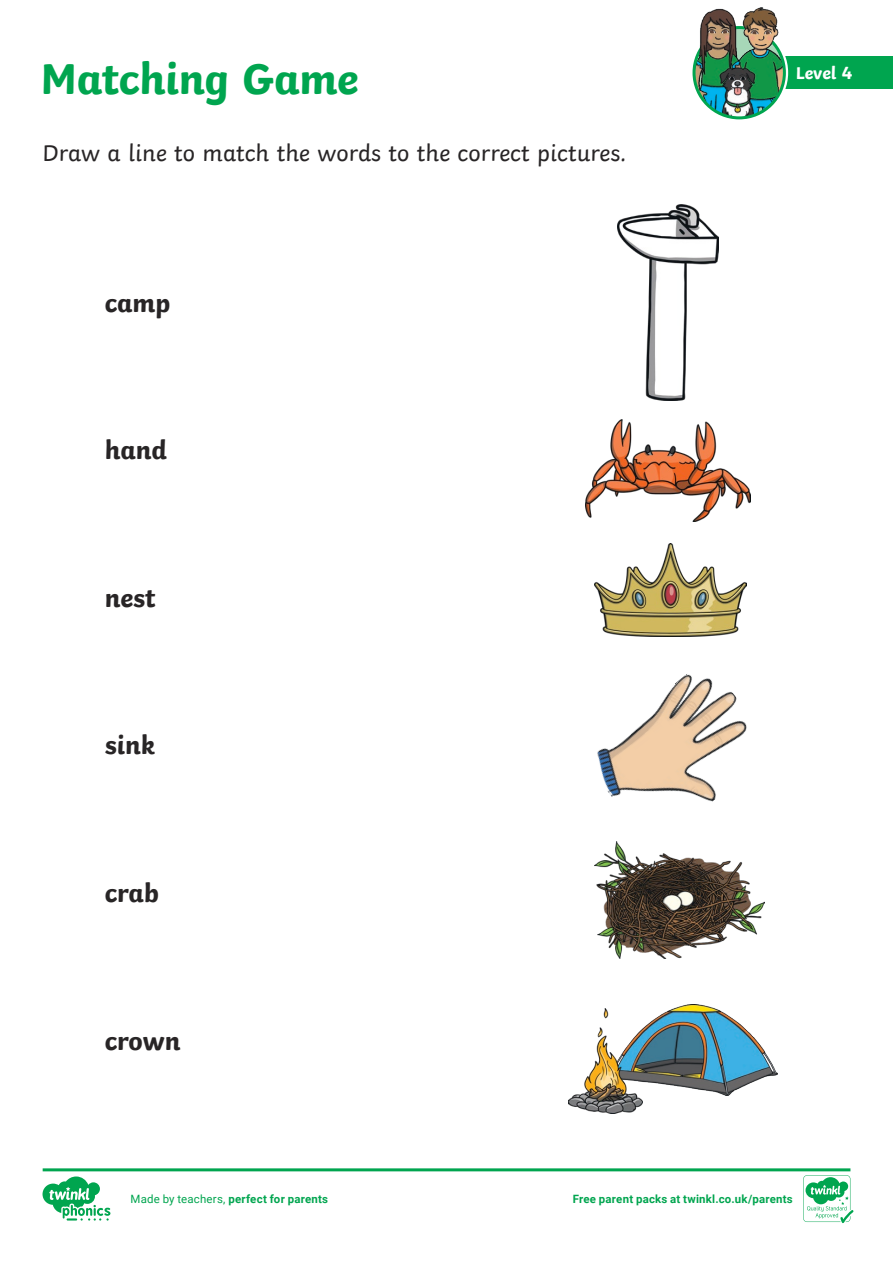
<style>
.page{position:relative;width:893px;height:1263px;background:#fff}
.page>*{position:absolute;margin:0;border:0;box-sizing:border-box;transform-origin:0 0}
.Heading_1{font:700 45px "Twinkl";letter-spacing:-.01em;color:#00a54f}
.Heading_2{font:700 27px "Twinkl";color:#282526}
.KS1_Body_Copy{font:24px "Twinkl";color:#282526}
.KS1_Body_Copy-2{font:700 18px "Twinkl";color:#fff}
.t1{font:700 11.4px "Roboto";letter-spacing:.02em;color:#00a54f}
.s1{font-weight:400}
</style>
<div class="page">
<img style="left:617px;top:205px;width:101px;height:196px">
<img style="left:597px;top:674px;width:150px;height:128px">
<img style="left:594px;top:544px;width:152px;height:92px">
<img style="left:585px;top:420px;width:165px;height:101px">
<img style="left:594px;top:841px;width:171px;height:117px">
<img style="left:642px;top:1004px;width:135px;height:92px">
<img style="left:568px;top:1008px;width:74px;height:105px">
<div style="left:770px;top:57px;width:123px;height:32px;background:#00a54f"></div>
<div style="left:690px;top:24px;width:98px;height:98px;border:8px solid #fff;border-radius:50%"></div>
<img style="left:694px;top:28px;width:90px;height:90px;border-radius:44px">
<div style="left:692px;top:26px;width:94px;height:93px;border:3px solid #00a54f;border-radius:50%"></div>
<img style="left:699px;top:8px;width:80px;height:78px">
<svg style="left:43px;top:1168px;width:810px;height:55px"></svg>
<p class="Heading_1" style="left:41px;top:42px;width:320px">Matching Game</p>
<p class="KS1_Body_Copy" style="left:43px;top:134px;width:585px">Draw a line to match the words to the correct pictures.</p>
<p class="Heading_2" style="left:105px;top:280px;width:67px">camp</p>
<p class="Heading_2" style="left:105px;top:428px;width:64px">hand</p>
<p class="Heading_2" style="left:105px;top:575px;width:53px">nest</p>
<p class="Heading_2" style="left:105px;top:723px;width:52px">sink</p>
<p class="Heading_2" style="left:105px;top:871px;width:56px">crab</p>
<p class="Heading_2" style="left:105px;top:1018px;width:77px">crown</p>
<p class="KS1_Body_Copy-2" style="left:796px;top:58px;width:58px">Level 4</p>
<p class="t1" style="left:131px;top:1190px;width:199px"><span class="s1">Made by teachers,</span> perfect for parents</p>
<p class="t1" style="left:573px;top:1191px;width:222px">Free parent packs at twinkl.co.uk/parents</p>
</div>
